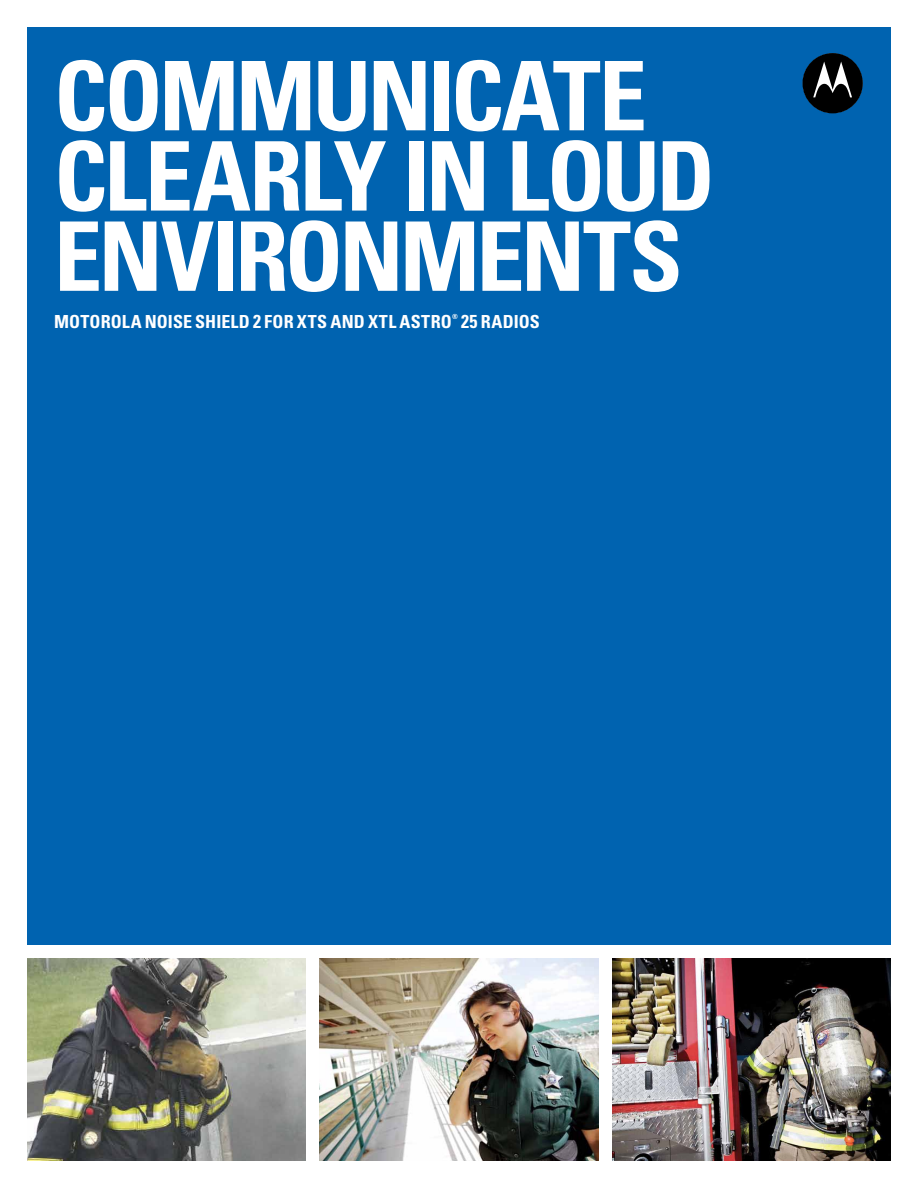
<style>
.page{position:relative;width:918px;height:1188px;background:#fff}
.page>*{position:absolute;margin:0;border:0;box-sizing:border-box;transform-origin:0 0}
.t1{font:700 condensed 96px/80.2px "Univers";letter-spacing:-.035em;color:#fff}
.t2{font:700 condensed 18px "Univers";letter-spacing:.005em;color:#fff}
.t3{font:700 condensed 7.05px "Univers";color:#fff}
.s1{font-size:18.75px}
</style>
<div class="page">
<div style="left:27px;top:27px;width:864px;height:918px;background:#0063b0"></div>
<div style="left:803px;top:53px;width:60px;height:60px;background:#000;border-radius:50%"></div>
<svg style="left:813px;top:62px;width:39px;height:35px"></svg>
<img style="left:27px;top:958px;width:279px;height:203px">
<img style="left:320px;top:958px;width:278px;height:203px">
<img style="left:612px;top:958px;width:279px;height:203px">
<p class="t1" style="left:54px;top:56px;width:663px">COMMUNICATE<br>CLEARLY IN LOUD<br>ENVIRONMENTS</p>
<p class="t2" style="left:54px;top:310px;width:399px">MOTOROLA NOISE SHIELD <span class="s1">2</span> FOR XTS AND XTL ASTRO</p>
<p class="t3" style="left:452px;top:312px;width:7px">®</p>
<p class="t2" style="left:461px;top:310px;width:80px"><span class="s1">25</span> RADIOS</p>
</div>
